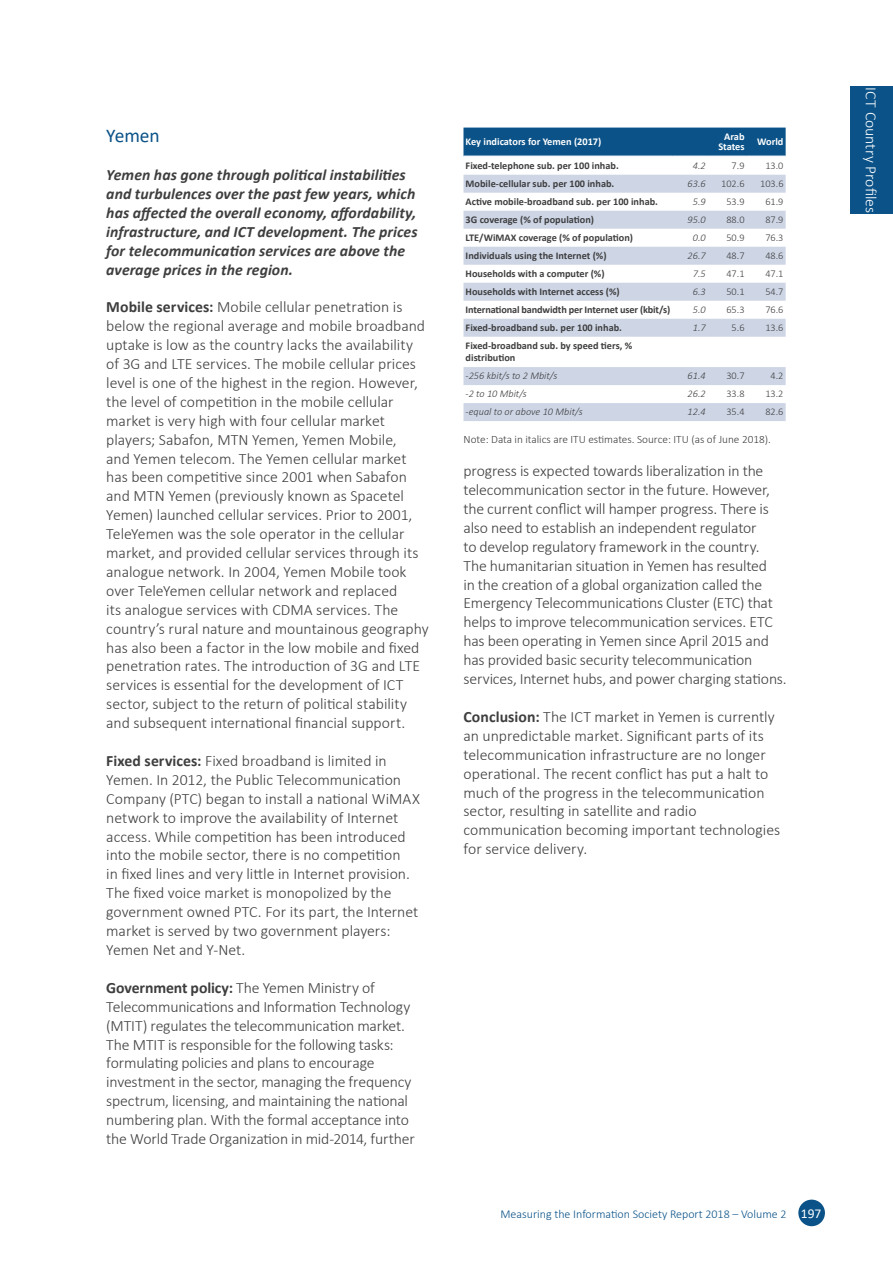
<style>
.page{position:relative;width:893px;height:1263px;background:#fff}
.page>*{position:absolute;margin:0;border:0;box-sizing:border-box;transform-origin:0 0}
.Heading_2_next_page{font:19.5px "Calibri";letter-spacing:-.01em;color:#0a5288}
.t1{font:300 15.75px/18.9px "Calibri";letter-spacing:-.005em;color:#3e3e3f}
.t2{font:italic 700 15.75px/18.9px "Calibri";letter-spacing:.005em;color:#3e3e3f}
.t3{font:300 15.75px "Calibri";color:#fff}
.t4{font:300 12px "Calibri";color:#0a5288}
.Source_text{font:300 11.25px "Calibri";color:#3e3e3f}
.Table_head_small_lef{font:700 10.35px "Calibri";color:#fff}
.Table_head_small_rig{font:700 10.35px/10.5px "Calibri";color:#fff;text-align:center}
.Table_text_small_lef{font:700 10.2px/12.3px "Calibri";color:#3e3e3f}
.Table_text_small_rig{font:300 10.2px "Calibri";color:#3e3e3f}
.Table_text_small_lef-2{font:italic 300 10.2px "Calibri";color:#3e3e3f}
.Table_text_small_rig-2{font:italic 300 10.2px "Calibri";color:#3e3e3f}
.s1{font-weight:700}
.s2{font-weight:400;font-size:13.5px;color:#fff}
</style>
<div class="page">
<div style="left:798px;top:1199px;width:27px;height:27px;background:#0a5288;border-radius:50%"></div>
<div style="left:850px;top:86px;width:43px;height:128px;background:#0a5288"></div>
<div style="left:463px;top:128px;width:323px;height:28px;background:#0a5288"></div>
<svg style="left:463px;top:175px;width:323px;height:246px"></svg>
<h2 class="Heading_2_next_page" style="left:106px;top:122px;width:55px">Yemen</h2>
<p class="t2" style="left:106px;top:165px;width:313px">Yemen has gone through political instabilities and turbulences over the past few years, which has affected the overall economy, affordability, infrastructure, and ICT development. The prices for telecommunication services are above the average prices in the region.</p>
<p class="t1" style="left:106px;top:297px;width:324px"><span class="s1">Mobile services:</span> Mobile cellular penetration is below the regional average and mobile broadband uptake is low as the country lacks the availability of 3G and LTE services. The mobile cellular prices level is one of the highest in the region. However, the level of competition in the mobile cellular market is very high with four cellular market players; Sabafon, MTN Yemen, Yemen Mobile,<br>and Yemen telecom. The Yemen cellular market has been competitive since 2001 when Sabafon and MTN Yemen (previously known as Spacetel Yemen) launched cellular services. Prior to 2001, TeleYemen was the sole operator in the cellular market, and provided cellular services through its analogue network. In 2004, Yemen Mobile took over TeleYemen cellular network and replaced<br>its analogue services with CDMA services. The country’s rural nature and mountainous geography has also been a factor in the low mobile and fixed penetration rates. The introduction of 3G and LTE services is essential for the development of ICT sector, subject to the return of political stability and subsequent international financial support.</p>
<p class="t1" style="left:106px;top:751px;width:315px"><span class="s1">Fixed services:</span> Fixed broadband is limited in Yemen. In 2012, the Public Telecommunication Company (PTC) began to install a national WiMAX network to improve the availability of Internet access. While competition has been introduced into the mobile sector, there is no competition<br>in fixed lines and very little in Internet provision.<br>The fixed voice market is monopolized by the government owned PTC. For its part, the Internet market is served by two government players:<br>Yemen Net and Y-Net.</p>
<p class="t1" style="left:106px;top:978px;width:310px"><span class="s1">Government policy:</span> The Yemen Ministry of Telecommunications and Information Technology (MTIT) regulates the telecommunication market.<br>The MTIT is responsible for the following tasks: formulating policies and plans to encourage investment in the sector, managing the frequency spectrum, licensing, and maintaining the national numbering plan. With the formal acceptance into the World Trade Organization in mid-2014, further</p>
<p class="Table_head_small_lef" style="left:466px;top:134px;width:137px">Key indicators for Yemen (2017)</p>
<p class="Table_head_small_rig" style="left:718px;top:131px;width:28px">Arab<br>States</p>
<p class="Table_head_small_rig" style="left:757px;top:136px;width:28px">World</p>
<p class="Table_text_small_lef" style="left:466px;top:159px;width:155px">Fixed-telephone sub. per 100 inhab.</p>
<p class="Table_text_small_rig-2" style="left:693px;top:159px;width:14px">4.2</p>
<p class="Table_text_small_rig" style="left:732px;top:159px;width:14px">7.9</p>
<p class="Table_text_small_rig" style="left:765px;top:159px;width:20px">13.0</p>
<p class="Table_text_small_lef" style="left:466px;top:177px;width:150px">Mobile-cellular sub. per 100 inhab.</p>
<p class="Table_text_small_rig-2" style="left:688px;top:177px;width:20px">63.6</p>
<p class="Table_text_small_rig" style="left:721px;top:177px;width:25px">102.6</p>
<p class="Table_text_small_rig" style="left:760px;top:177px;width:25px">103.6</p>
<p class="Table_text_small_lef" style="left:466px;top:195px;width:194px">Active mobile-broadband sub. per 100 inhab.</p>
<p class="Table_text_small_rig-2" style="left:693px;top:195px;width:14px">5.9</p>
<p class="Table_text_small_rig" style="left:726px;top:195px;width:20px">53.9</p>
<p class="Table_text_small_rig" style="left:765px;top:195px;width:20px">61.9</p>
<p class="Table_text_small_lef" style="left:466px;top:213px;width:130px">3G coverage (% of population)</p>
<p class="Table_text_small_rig-2" style="left:688px;top:213px;width:20px">95.0</p>
<p class="Table_text_small_rig" style="left:726px;top:213px;width:20px">88.0</p>
<p class="Table_text_small_rig" style="left:765px;top:213px;width:20px">87.9</p>
<p class="Table_text_small_lef" style="left:466px;top:231px;width:169px">LTE/WiMAX coverage (% of population)</p>
<p class="Table_text_small_rig-2" style="left:693px;top:231px;width:14px">0.0</p>
<p class="Table_text_small_rig" style="left:726px;top:231px;width:20px">50.9</p>
<p class="Table_text_small_rig" style="left:765px;top:231px;width:20px">76.3</p>
<p class="Table_text_small_lef" style="left:466px;top:249px;width:142px">Individuals using the Internet (%)</p>
<p class="Table_text_small_rig-2" style="left:688px;top:249px;width:20px">26.7</p>
<p class="Table_text_small_rig" style="left:726px;top:249px;width:20px">48.7</p>
<p class="Table_text_small_rig" style="left:765px;top:249px;width:20px">48.6</p>
<p class="Table_text_small_lef" style="left:466px;top:267px;width:140px">Households with a computer (%)</p>
<p class="Table_text_small_rig-2" style="left:693px;top:267px;width:14px">7.5</p>
<p class="Table_text_small_rig" style="left:726px;top:267px;width:20px">47. 1</p>
<p class="Table_text_small_rig" style="left:765px;top:267px;width:20px">47. 1</p>
<p class="Table_text_small_lef" style="left:466px;top:285px;width:156px">Households with Internet access (%)</p>
<p class="Table_text_small_rig-2" style="left:693px;top:285px;width:14px">6.3</p>
<p class="Table_text_small_rig" style="left:726px;top:285px;width:20px">50. 1</p>
<p class="Table_text_small_rig" style="left:765px;top:285px;width:20px">54.7</p>
<p class="Table_text_small_lef" style="left:466px;top:303px;width:206px">International bandwidth per Internet user (kbit/s)</p>
<p class="Table_text_small_rig-2" style="left:693px;top:303px;width:14px">5.0</p>
<p class="Table_text_small_rig" style="left:726px;top:303px;width:20px">65.3</p>
<p class="Table_text_small_rig" style="left:765px;top:303px;width:20px">76.6</p>
<p class="Table_text_small_lef" style="left:466px;top:321px;width:158px">Fixed-broadband sub. per 100 inhab.</p>
<p class="Table_text_small_rig-2" style="left:693px;top:321px;width:14px">1.7</p>
<p class="Table_text_small_rig" style="left:732px;top:321px;width:14px">5.6</p>
<p class="Table_text_small_rig" style="left:765px;top:321px;width:20px">13.6</p>
<p class="Table_text_small_lef" style="left:466px;top:339px;width:168px">Fixed-broadband sub. by speed tiers, % distribution</p>
<p class="Table_text_small_lef-2" style="left:466px;top:369px;width:93px">-256 kbit/s to 2 Mbit/s</p>
<p class="Table_text_small_rig-2" style="left:688px;top:369px;width:20px">61.4</p>
<p class="Table_text_small_rig" style="left:726px;top:369px;width:20px">30.7</p>
<p class="Table_text_small_rig" style="left:771px;top:369px;width:14px">4.2</p>
<p class="Table_text_small_lef-2" style="left:466px;top:387px;width:63px">-2 to 10 Mbit/s</p>
<p class="Table_text_small_rig-2" style="left:688px;top:387px;width:20px">26.2</p>
<p class="Table_text_small_rig" style="left:726px;top:387px;width:20px">33.8</p>
<p class="Table_text_small_rig" style="left:765px;top:387px;width:20px">13.2</p>
<p class="Table_text_small_lef-2" style="left:466px;top:405px;width:119px">-equal to or above 10 Mbit/s</p>
<p class="Table_text_small_rig-2" style="left:688px;top:405px;width:20px">12.4</p>
<p class="Table_text_small_rig" style="left:726px;top:405px;width:20px">35.4</p>
<p class="Table_text_small_rig" style="left:765px;top:405px;width:20px">82.6</p>
<p class="Source_text" style="left:463px;top:432px;width:309px">Note: Data in italics are ITU estimates. Source: ITU (as of June 2018).</p>
<p class="t1" style="left:463px;top:461px;width:325px">progress is expected towards liberalization in the telecommunication sector in the future. However, the current conflict will hamper progress. There is also need to establish an independent regulator<br>to develop regulatory framework in the country.<br>The humanitarian situation in Yemen has resulted<br>in the creation of a global organization called the Emergency Telecommunications Cluster (ETC) that helps to improve telecommunication services. ETC has been operating in Yemen since April 2015 and has provided basic security telecommunication services, Internet hubs, and power charging stations.</p>
<p class="t1" style="left:463px;top:707px;width:318px"><span class="s1">Conclusion:</span> The ICT market in Yemen is currently an unpredictable market. Significant parts of its telecommunication infrastructure are no longer operational. The recent conflict has put a halt to much of the progress in the telecommunication sector, resulting in satellite and radio communication becoming important technologies for service delivery.</p>
<p class="t4" style="left:500px;top:1206px;width:322px">Measuring the Information Society Report 2018 – Volume 2 <span class="s2">197</span></p>
<p class="t3" style="left:881px;top:87px;width:127px;rotate:90deg">ICT Country Profiles</p>
</div>
